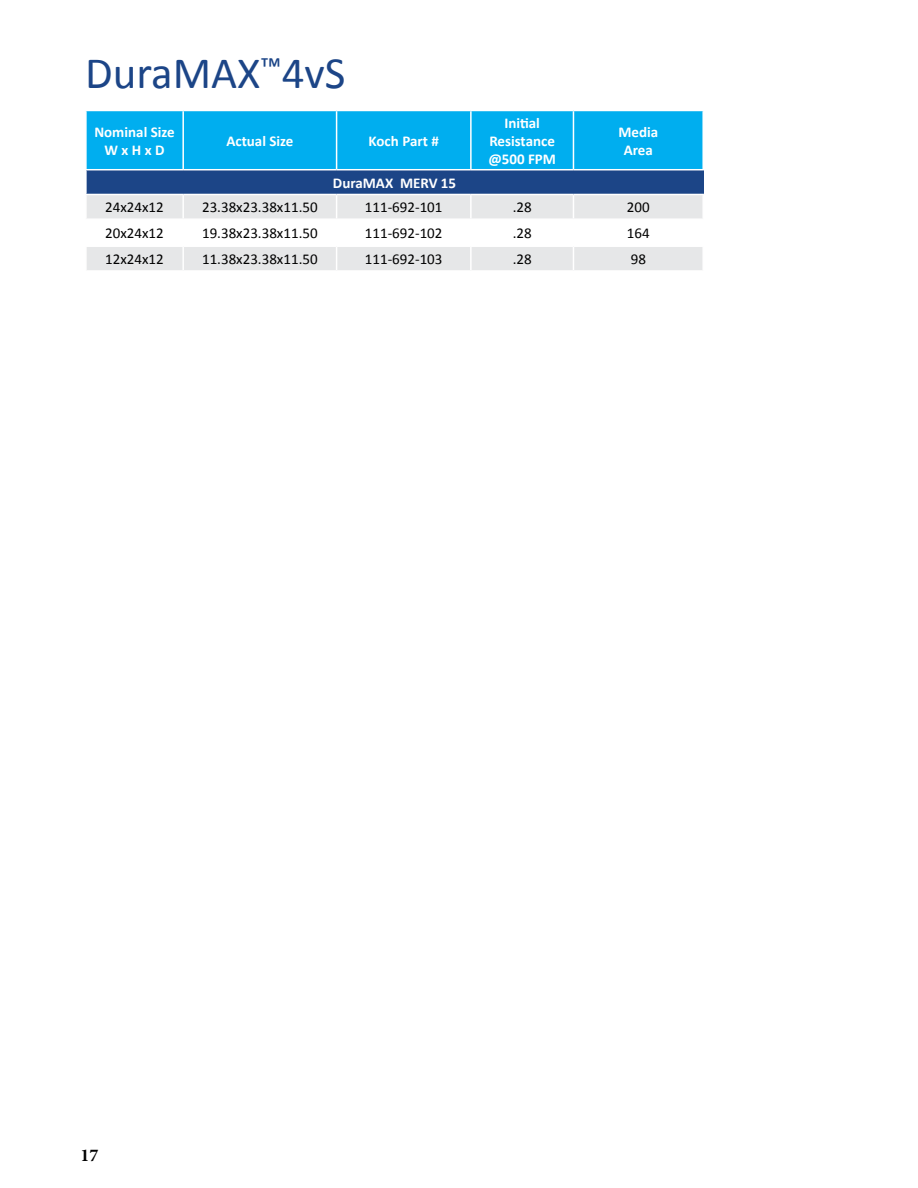
<style>
.page{position:relative;width:918px;height:1188px;background:#fff}
.page>*{position:absolute;margin:0;border:0;box-sizing:border-box;transform-origin:0 0}
.t1{font:45px "Calibri";color:#1c4587}
.t2{font:700 18px "Minion Pro";color:#000}
.t3{font:15px "Calibri";color:#000}
.t4{font:700 15px/18px "Calibri";color:#fff;text-align:center}
</style>
<div class="page">
<div style="left:87px;top:111px;width:615px;height:58px;background:#00aeef"></div>
<div style="left:86px;top:170px;width:617px;height:24px;background:#1c4587"></div>
<svg style="left:87px;top:195px;width:615px;height:75px;fill:#e6e7e8"></svg>
<hr style="left:85px;top:218px;width:98px;height:2px;background:#fff">
<hr style="left:183px;top:218px;width:154px;height:2px;background:#fff">
<hr style="left:337px;top:218px;width:134px;height:2px;background:#fff">
<hr style="left:471px;top:218px;width:102px;height:2px;background:#fff">
<hr style="left:573px;top:218px;width:131px;height:2px;background:#fff">
<hr style="left:85px;top:245px;width:98px;height:2px;background:#fff">
<hr style="left:183px;top:245px;width:154px;height:2px;background:#fff">
<hr style="left:337px;top:245px;width:134px;height:2px;background:#fff">
<hr style="left:471px;top:245px;width:102px;height:2px;background:#fff">
<hr style="left:573px;top:245px;width:131px;height:2px;background:#fff">
<hr style="left:182px;top:111px;width:2px;height:58px;background:#fff">
<hr style="left:336px;top:111px;width:1px;height:58px;background:#fff">
<hr style="left:470px;top:111px;width:2px;height:58px;background:#fff">
<hr style="left:573px;top:111px;width:1px;height:58px;background:#fff">
<hr style="left:182px;top:195px;width:2px;height:23px;background:#fff">
<hr style="left:470px;top:195px;width:2px;height:23px;background:#fff">
<hr style="left:182px;top:220px;width:2px;height:25px;background:#fff">
<hr style="left:470px;top:220px;width:2px;height:25px;background:#fff">
<hr style="left:182px;top:247px;width:2px;height:23px;background:#fff">
<svg style="left:336px;top:195px;width:1px;height:75px"></svg>
<hr style="left:470px;top:247px;width:2px;height:23px;background:#fff">
<svg style="left:573px;top:195px;width:1px;height:75px"></svg>
<hr style="left:85px;top:170px;width:2px;height:24px;background:#fff">
<h1 class="t1" style="left:85px;top:44px;width:262px">DuraMAX<sup>™</sup>4vS</h1>
<p class="t4" style="left:94px;top:123px;width:82px">Nominal Size<br>W x H x D</p>
<p class="t4" style="left:226px;top:132px;width:69px">Actual Size</p>
<p class="t4" style="left:369px;top:132px;width:72px">Koch Part #</p>
<p class="t4" style="left:333px;top:174px;width:125px">DuraMAX MERV 15</p>
<p class="t4" style="left:488px;top:114px;width:69px">Initial<br>Resistance @500 FPM</p>
<p class="t4" style="left:618px;top:123px;width:41px">Media<br>Area</p>
<p class="t3" style="left:105px;top:198px;width:60px">24x24x12</p>
<p class="t3" style="left:202px;top:198px;width:117px">23.38x23.38x11.50</p>
<p class="t3" style="left:365px;top:198px;width:79px">111-692-101</p>
<p class="t3" style="left:513px;top:198px;width:20px">.28</p>
<p class="t3" style="left:627px;top:198px;width:24px">200</p>
<p class="t3" style="left:105px;top:224px;width:60px">20x24x12</p>
<p class="t3" style="left:202px;top:224px;width:117px">19.38x23.38x11.50</p>
<p class="t3" style="left:365px;top:224px;width:79px">111-692-102</p>
<p class="t3" style="left:513px;top:224px;width:20px">.28</p>
<p class="t3" style="left:627px;top:224px;width:24px">164</p>
<p class="t3" style="left:105px;top:250px;width:60px">12x24x12</p>
<p class="t3" style="left:202px;top:250px;width:117px">11.38x23.38x11.50</p>
<p class="t3" style="left:365px;top:250px;width:79px">111-692-103</p>
<p class="t3" style="left:513px;top:250px;width:20px">.28</p>
<p class="t3" style="left:631px;top:250px;width:17px">98</p>
<p class="t2" style="left:80px;top:1143px;width:19px">17</p>
</div>
